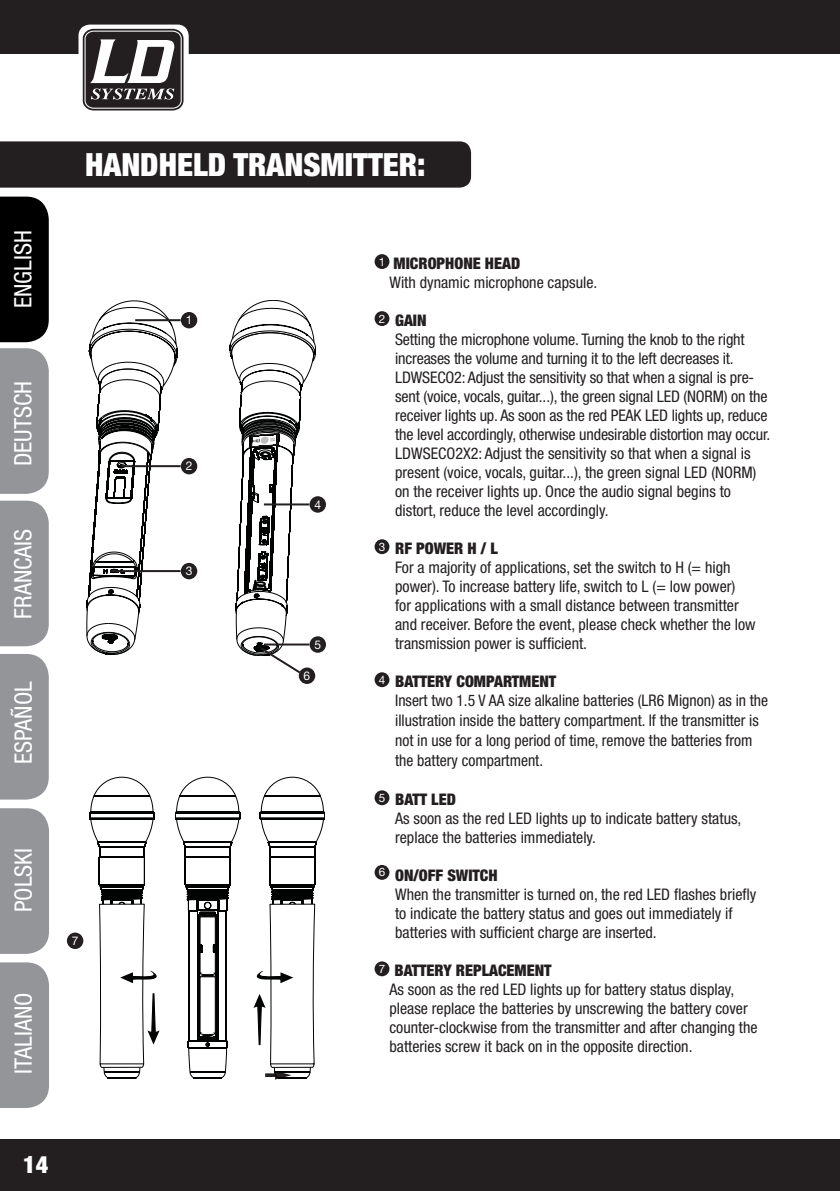
<style>
.page{position:relative;width:840px;height:1191px;background:#fff}
.page>*{position:absolute;margin:0;border:0;box-sizing:border-box;transform-origin:0 0}
.t1{font:900 condensed 32px "Helvetica Neue LT Std";color:#fff}
.t2{font:condensed 24px "Helvetica Neue LT Std";color:#fff}
.t3{font:900 condensed 24px "Helvetica Neue LT Std";color:#fff}
.t4{font:condensed 16px/19px "Helvetica Neue LT Std";color:#231f20}
.t5{font:900 condensed 16px "Helvetica Neue LT Std";color:#231f20}
.t6{font:12px "Helvetica Neue LT Std";color:#fff}
.t7{font:11.6px "Helvetica Neue LT Std";color:#fff}
</style>
<div class="page">
<svg style="left:89px;top:777px;width:70px;height:301px"></svg>
<svg style="left:175px;top:777px;width:65px;height:301px"></svg>
<svg style="left:86px;top:300px;width:91px;height:354px"></svg>
<svg style="left:253px;top:777px;width:72px;height:302px"></svg>
<div style="left:181px;top:312px;width:16px;height:16px;background:#231f20;border-radius:50%"></div>
<div style="left:309px;top:496px;width:17px;height:16px;background:#231f20;border-radius:50%"></div>
<div style="left:309px;top:636px;width:17px;height:17px;background:#231f20;border-radius:50%"></div>
<div style="left:181px;top:458px;width:16px;height:16px;background:#231f20;border-radius:50%"></div>
<div style="left:181px;top:563px;width:16px;height:16px;background:#231f20;border-radius:50%"></div>
<div style="left:298px;top:667px;width:17px;height:17px;background:#231f20;border-radius:50%"></div>
<hr style="left:135px;top:319px;width:45px;height:2px;background:#231f20">
<svg style="left:230px;top:300px;width:85px;height:375px"></svg>
<hr style="left:120px;top:465px;width:60px;height:2px;background:#231f20">
<hr style="left:111px;top:570px;width:69px;height:2px;background:#231f20">
<div style="left:67px;top:932px;width:16px;height:17px;background:#231f20;border-radius:50%"></div>
<div style="left:0;top:1138px;width:839px;height:53px;background:#231f20"></div>
<div style="left:0;top:0;width:839px;height:54px;background:#231f20"></div>
<svg style="left:78px;top:25px;width:111px;height:91px"></svg>
<svg style="left:83px;top:29px;width:100px;height:81px"></svg>
<div style="left:0;top:348px;width:49px;height:146px;background:#939598"></div>
<div style="left:0;top:197px;width:49px;height:145px;background:#000"></div>
<div style="left:0;top:654px;width:49px;height:145px;background:#939598"></div>
<div style="left:0;top:500px;width:49px;height:146px;background:#939598"></div>
<div style="left:0;top:808px;width:49px;height:146px;background:#939598"></div>
<div style="left:0;top:962px;width:49px;height:146px;background:#939598"></div>
<div style="left:374px;top:254px;width:15px;height:15px;background:#231f20;border-radius:50%"></div>
<div style="left:374px;top:311px;width:15px;height:15px;background:#231f20;border-radius:50%"></div>
<div style="left:374px;top:539px;width:15px;height:15px;background:#231f20;border-radius:50%"></div>
<div style="left:374px;top:672px;width:15px;height:15px;background:#231f20;border-radius:50%"></div>
<div style="left:374px;top:790px;width:15px;height:15px;background:#231f20;border-radius:50%"></div>
<div style="left:374px;top:865px;width:15px;height:14px;background:#231f20;border-radius:50%"></div>
<div style="left:374px;top:961px;width:15px;height:15px;background:#231f20;border-radius:50%"></div>
<div style="left:0;top:141px;width:471px;height:47px;background:#231f20"></div>
<h2 class="t2" style="left:9px;top:308px;width:79px;rotate:-90deg">ENGLISH</h2>
<h2 class="t2" style="left:9px;top:466px;width:87px;rotate:-90deg">DEUTSCH</h2>
<h2 class="t2" style="left:9px;top:618px;width:91px;rotate:-90deg">FRANCAIS</h2>
<h2 class="t2" style="left:9px;top:764px;width:85px;rotate:-90deg">ESPAÑOL</h2>
<h2 class="t2" style="left:9px;top:905px;width:91px;rotate:-90deg">FRANCAIS</h2>
<h2 class="t2" style="left:9px;top:912px;width:66px;rotate:-90deg">POLSKI</h2>
<h2 class="t2" style="left:9px;top:1078px;width:91px;rotate:-90deg">FRANCAIS</h2>
<h2 class="t2" style="left:9px;top:1073px;width:82px;rotate:-90deg">ITALIANO</h2>
<p class="t1" style="left:85px;top:145px;width:342px">HANDHELD TRANSMITTER:</p>
<p class="t6" style="left:186px;top:313px;width:8px">1</p>
<p class="t6" style="left:186px;top:459px;width:8px">2</p>
<p class="t6" style="left:186px;top:564px;width:8px">3</p>
<p class="t6" style="left:72px;top:933px;width:8px">7</p>
<p class="t6" style="left:314px;top:497px;width:8px">4</p>
<p class="t6" style="left:314px;top:637px;width:8px">5</p>
<p class="t6" style="left:303px;top:668px;width:8px">6</p>
<p class="t7" style="left:378px;top:254px;width:8px">1</p>
<p class="t5" style="left:393px;top:253px;width:128px">MICROPHONE HEAD</p>
<p class="t4" style="left:389px;top:273px;width:209px">With dynamic microphone capsule.</p>
<p class="t7" style="left:378px;top:311px;width:8px">2</p>
<p class="t5" style="left:395px;top:310px;width:33px">GAIN</p>
<p class="t4" style="left:395px;top:330px;width:351px">Setting the microphone volume. Turning the knob to the right increases the volume and turning it to the left decreases it.</p>
<p class="t4" style="left:395px;top:368px;width:376px">LDWSECO2: Adjust the sensitivity so that when a signal is pre&shy;sent (voice, vocals, guitar...), the green signal LED (NORM) on the receiver lights up. As soon as the red PEAK LED lights up, reduce the level accordingly, otherwise undesirable distortion may occur.</p>
<p class="t4" style="left:395px;top:444px;width:362px">LDWSECO2X2: Adjust the sensitivity so that when a signal is present (voice, vocals, guitar...), the green signal LED (NORM) on the receiver lights up. Once the audio signal begins to distort, reduce the level accordingly.</p>
<p class="t7" style="left:378px;top:539px;width:8px">3</p>
<p class="t5" style="left:395px;top:538px;width:104px">RF POWER H / L</p>
<p class="t4" style="left:395px;top:558px;width:362px">For a majority of applications, set the switch to H (= high power). To increase battery life, switch to L (= low power)<br>for applications with a small distance between transmitter and receiver. Before the event, please check whether the low transmission power is sufficient.</p>
<p class="t7" style="left:378px;top:672px;width:8px">4</p>
<p class="t5" style="left:395px;top:671px;width:163px">BATTERY COMPARTMENT</p>
<p class="t4" style="left:395px;top:689px;width:374px;line-height:20px">Insert two 1.5 V AA size alkaline batteries (LR6 Mignon) as in the illustration inside the battery compartment. If the transmitter is not in use for a long period of time, remove the batteries from the battery compartment.</p>
<p class="t7" style="left:378px;top:790px;width:8px">5</p>
<p class="t5" style="left:395px;top:789px;width:62px">BATT LED</p>
<p class="t4" style="left:395px;top:809px;width:347px">As soon as the red LED lights up to indicate battery status, replace the batteries immediately.</p>
<p class="t7" style="left:378px;top:865px;width:8px">6</p>
<p class="t5" style="left:395px;top:865px;width:104px">ON/OFF SWITCH</p>
<p class="t4" style="left:395px;top:885px;width:362px">When the transmitter is turned on, the red LED flashes briefly to indicate the battery status and goes out immediately if batteries with sufficient charge are inserted.</p>
<p class="t7" style="left:378px;top:961px;width:8px">7</p>
<p class="t5" style="left:394px;top:960px;width:158px">BATTERY REPLACEMENT</p>
<p class="t4" style="left:389px;top:980px;width:369px">As soon as the red LED lights up for battery status display, please replace the batteries by unscrewing the battery cover counter-clockwise from the transmitter and after changing the batteries screw it back on in the opposite direction.</p>
<h2 class="t3" style="left:23px;top:1149px;width:26px">14</h2>
</div>
